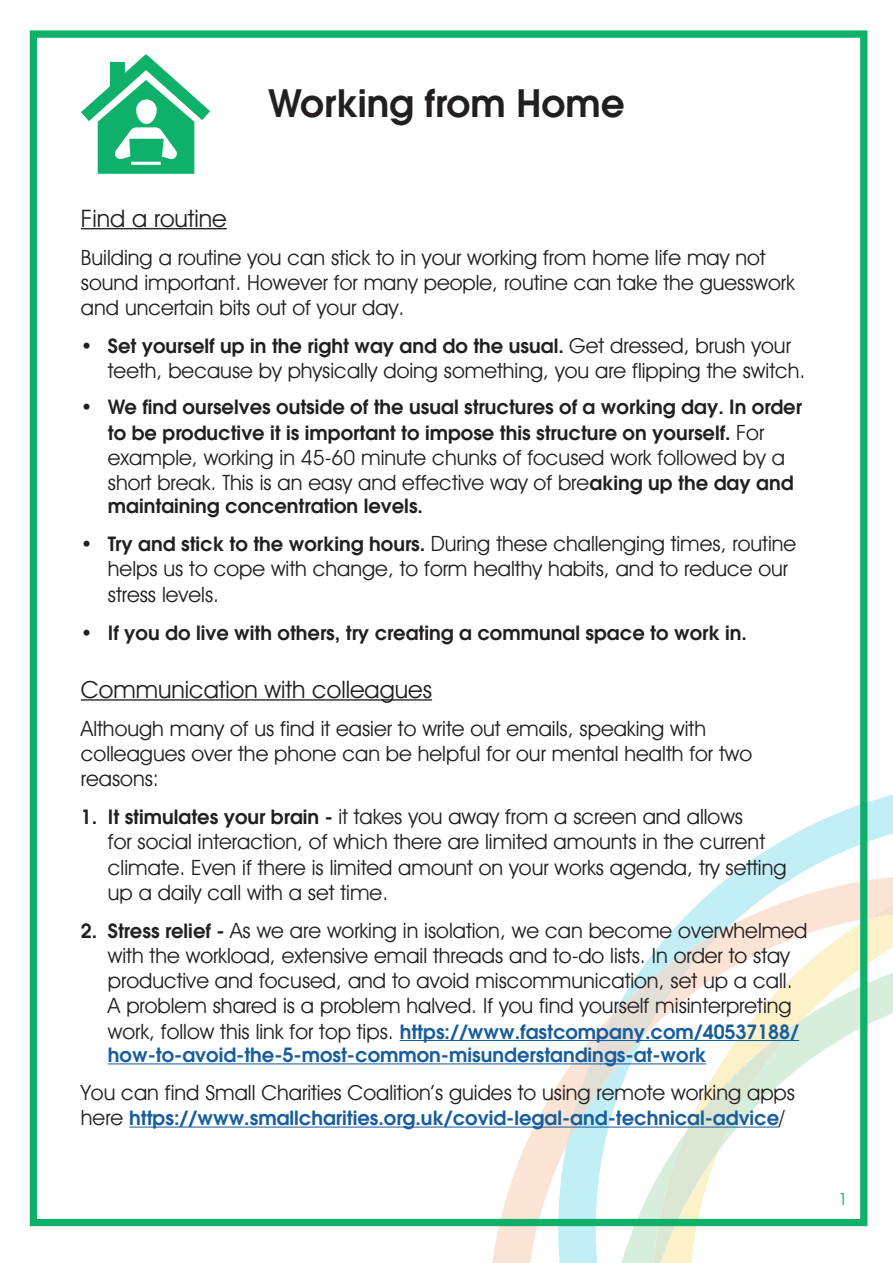
<style>
.page{position:relative;width:893px;height:1263px;background:#fff}
.page>*{position:absolute;margin:0;border:0;box-sizing:border-box;transform-origin:0 0}
.t1{font:600 37.5px "Avant Garde LT";color:#231f20}
.t2{font:24px "Avant Garde IT Cby BT";color:#231f20}
.bullet{font:21px/25.2px "Avant Garde IT Cby BT";color:#231f20}
.t3{font:600 19.5px/25.2px "Avant Garde LT";color:#231f20;text-align:center}
.bullet-2{font:600 19.5px/23.4px "Avant Garde LT";color:#175d9e}
.t4{font:16.5px "Avant Garde IT Cby BT";color:#0fb06a}
.s1{font-family:"Avant Garde IT Cby BT";font-weight:400;font-size:21px}
.s2{font-family:"Avant Garde LT";font-weight:600;font-size:19.5px}
.s3{font-family:"Avant Garde IT Cby BT";font-weight:400;font-size:21px;color:#231f20}
</style>
<div class="page">
<svg style="left:488px;top:1064px;width:70px;height:199px"></svg>
<svg style="left:558px;top:780px;width:335px;height:483px"></svg>
<svg style="left:652px;top:853px;width:241px;height:22px"></svg>
<svg style="left:566px;top:875px;width:132px;height:388px"></svg>
<svg style="left:698px;top:863px;width:195px;height:400px"></svg>
<hr style="left:81px;top:228px;width:146px;height:1px;background:#231f20">
<hr style="left:81px;top:699px;width:351px;height:2px;background:#231f20">
<hr style="left:400px;top:1040px;width:399px;height:1px;background:#175d9e">
<hr style="left:108px;top:1063px;width:598px;height:1px;background:#175d9e">
<hr style="left:129px;top:1126px;width:650px;height:1px;background:#175d9e">
<div style="left:30px;top:30px;width:837px;height:1196px;border:7px solid #0fb06a"></div>
<svg style="left:81px;top:54px;width:129px;height:120px"></svg>
<p class="t1" style="left:268px;top:79px;width:358px">Working from Home</p>
<p class="t2" style="left:81px;top:203px;width:147px">Find a routine</p>
<p class="bullet" style="left:81px;top:244px;width:715px">Building a routine you can stick to in your working from home life may not sound important. However for many people, routine can take the guesswork and uncertain bits out of your day.</p>
<p class="t3" style="left:81px;top:333px;width:711px">• Set yourself up in the right way and do the usual. <span class="s1">Get dressed, brush your</span></p>
<p class="bullet" style="left:108px;top:358px;width:699px">teeth, because by physically doing something, you are flipping the switch.</p>
<p class="t3" style="left:81px;top:394px;width:723px">• We find ourselves outside of the usual structures of a working day. In order to be productive it is important to impose this structure on yourself. <span class="s1">For</span></p>
<p class="bullet" style="left:108px;top:444px;width:687px">example, working in 45-60 minute chunks of focused work followed by a short break. This is an easy and effective way of bre<span class="s2">aking up the day and</span></p>
<p class="t3" style="left:108px;top:493px;width:317px">maintaining concentration levels.</p>
<p class="bullet" style="left:108px;top:531px;width:690px;text-indent:-27px"><span class="s2">• Try and stick to the working hours.</span> During these challenging times, routine helps us to cope with change, to form healthy habits, and to reduce our stress levels.</p>
<p class="t3" style="left:81px;top:619px;width:668px">• If you do live with others, try creating a communal space to work in.</p>
<p class="t2" style="left:81px;top:675px;width:353px">Communication with colleagues</p>
<p class="bullet" style="left:81px;top:715px;width:673px">Although many of us find it easier to write out emails, speaking with colleagues over the phone can be helpful for our mental health for two reasons:</p>
<p class="bullet" style="left:108px;top:804px;width:680px;text-indent:-27px"><span class="s2">1. It stimulates your brain -</span> it takes you away from a screen and allows<br>for social interaction, of which there are limited amounts in the current climate. Even if there is limited amount on your works agenda, try setting up a daily call with a set time.</p>
<p class="bullet" style="left:81px;top:917px;width:728px;text-align:center"><span class="s2">2. Stress relief -</span> As we are working in isolation, we can become overwhelmed with the workload, extensive email threads and to-do lists. In order to stay productive and focused, and to avoid miscommunication, set up a call.<br>A problem shared is a problem halved. If you find yourself misinterpreting</p>
<p class="bullet-2" style="left:108px;top:1019px;width:693px"><span class="s3">work, follow this link for top tips.</span> https://www.fastcompany.com/40537188/ how-to-avoid-the-5-most-common-misunderstandings-at-work</p>
<p class="bullet" style="left:81px;top:1080px;width:716px">You can find Small Charities Coalition’s guides to using remote working apps</p>
<p class="bullet-2" style="left:81px;top:1106px;width:706px"><span class="s3">here</span> https://www.smallcharities.org.uk/covid-legal-and-technical-advice<span class="s3">/</span></p>
<p class="t4" style="left:838px;top:1189px;width:11px">1</p>
</div>
